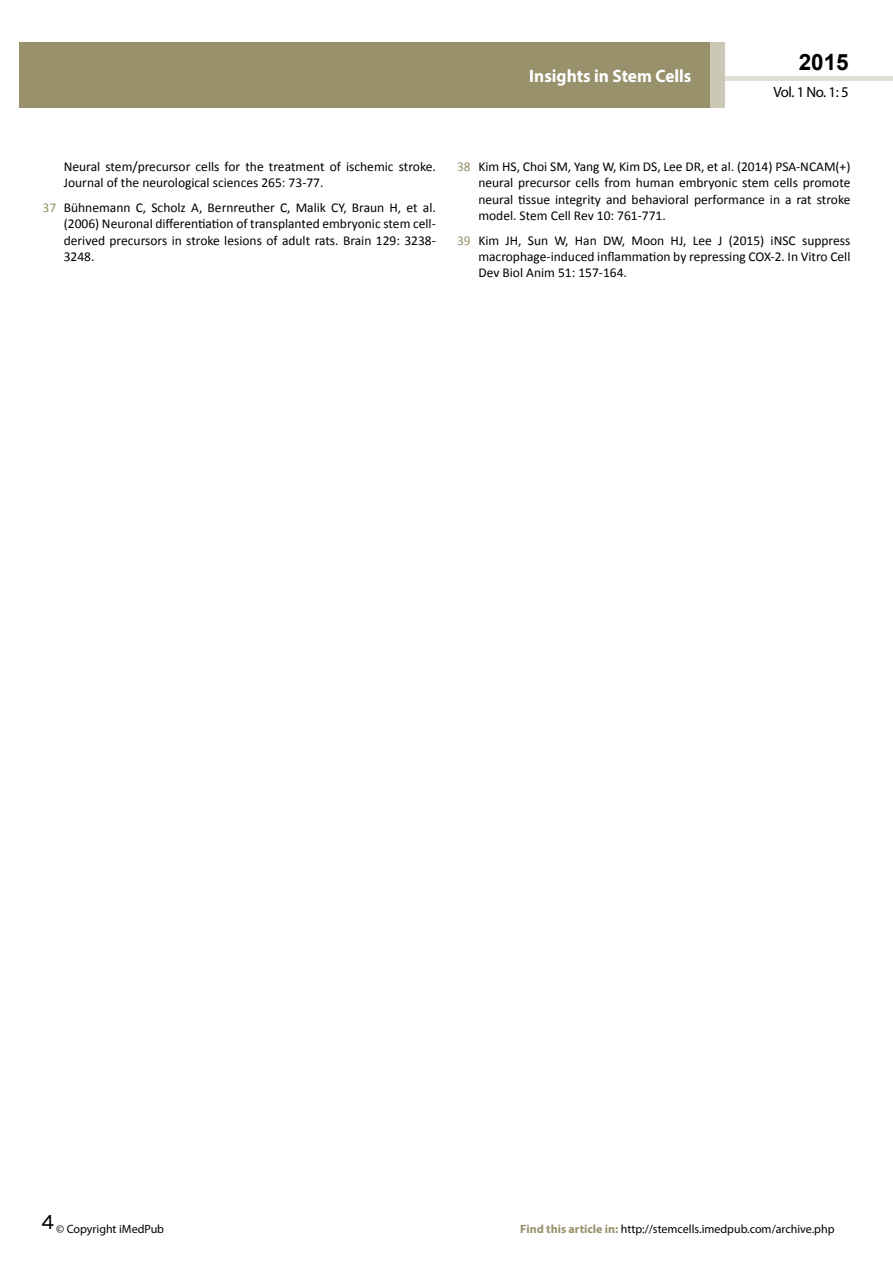
<style>
.page{position:relative;width:893px;height:1263px;background:#fff}
.page>*{position:absolute;margin:0;border:0;box-sizing:border-box;transform-origin:0 0}
.t1{font:25.5px "Tunga";color:#000}
.t2{font:700 22.5px "Arial";color:#000}
.t3{font:700 18px "Myriad Pro";color:#fff;scale:.96 1}
.t4{font:14.85px "Myriad Pro";color:#000}
.t5{font:13.5px/16.2px "Calibri";color:#000;text-align:justify}
.t6{font:12px "Myriad Pro";color:#000}
.s1{color:#98916c}
.s2{font-weight:700;color:#98916c}
</style>
<div class="page">
<div style="left:725px;top:76px;width:168px;height:5px;background:#e2dfd4"></div>
<div style="left:19px;top:42px;width:690px;height:66px;background:#98916c"></div>
<div style="left:709px;top:42px;width:16px;height:66px;background:#cbc8b5"></div>
<h3 class="t3" style="left:529px;top:64px;width:170px">Insights in Stem Cells</h3>
<h3 class="t3" style="left:585px;top:74px;width:128px">ISSN 1698-9465</h3>
<h2 class="t2" style="left:799px;top:47px;width:52px">2015</h2>
<p class="t4" style="left:773px;top:83px;width:77px">Vol. 1 No. 1: 5</p>
<p class="t5" style="left:64px;top:159px;width:374px">Neural stem/precursor cells for the treatment of ischemic stroke.<br>Journal of the neurological sciences 265: 73-77.</p>
<p class="t5" style="left:64px;top:200px;width:374px;text-indent:-21px"><span class="s1">37</span> Bühnemann C, Scholz A, Bernreuther C, Malik CY, Braun H, et al. (2006) Neuronal differentiation of transplanted embryonic stem cell&shy;derived precursors in stroke lesions of adult rats. Brain 129: 3238- 3248.</p>
<p class="t5" style="left:478px;top:159px;width:374px;text-indent:-21px"><span class="s1">38</span> Kim HS, Choi SM, Yang W, Kim DS, Lee DR, et al. (2014) PSA-NCAM(+) neural precursor cells from human embryonic stem cells promote neural tissue integrity and behavioral performance in a rat stroke model. Stem Cell Rev 10: 761-771.</p>
<p class="t5" style="left:478px;top:232px;width:374px;text-indent:-21px"><span class="s1">39</span> Kim JH, Sun W, Han DW, Moon HJ, Lee J (2015) iNSC suppress macrophage-induced inflammation by repressing COX-2. In Vitro Cell Dev Biol Anim 51: 157-164.</p>
<h1 class="t1" style="left:41px;top:1205px;width:15px">4</h1>
<p class="t6" style="left:56px;top:1222px;width:110px">© Copyright iMedPub</p>
<p class="t6" style="left:520px;top:1222px;width:316px"><span class="s2">Find this article in:</span> http://stemcells.imedpub.com/archive.php</p>
</div>
